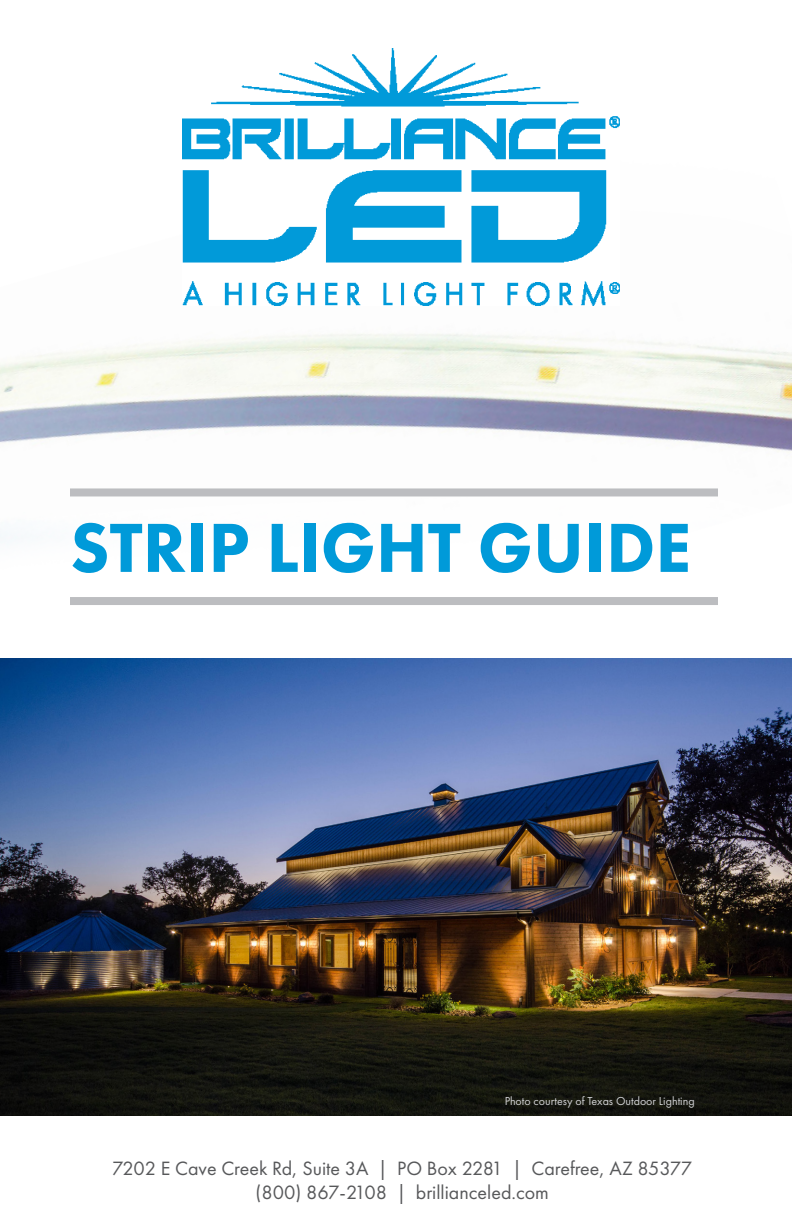
<style>
.page{position:relative;width:792px;height:1224px;background:#fff}
.page>*{position:absolute;margin:0;border:0;box-sizing:border-box;transform-origin:0 0}
.t1{font:800 72px "Futura PT";color:#009ad9}
.t2{font:20px "Futura PT";color:#57585a}
.t3{font:12px "Futura PT";color:#d1d2d4}
</style>
<div class="page">
<img style="left:0;top:305px;width:792px;height:235px">
<img style="left:182px;top:49px;width:438px;height:256px">
<div style="left:70px;top:488px;width:648px;height:8px;background:#bcbdc0"></div>
<div style="left:70px;top:597px;width:648px;height:8px;background:#bcbdc0"></div>
<img style="left:0;top:658px;width:792px;height:458px">
<p class="t1" style="left:70px;top:503px;width:623px">STRIP LIGHT GUIDE</p>
<p class="t3" style="left:505px;top:1094px;width:191px">Photo courtesy of Texas Outdoor Lighting</p>
<p class="t2" style="left:112px;top:1157px;width:581px">7202 E Cave Creek Rd, Suite 3A | PO Box 2281 | Carefree, AZ 85377</p>
<p class="t2" style="left:256px;top:1181px;width:295px">(800) 867-2108 | brillianceled.com</p>
</div>
